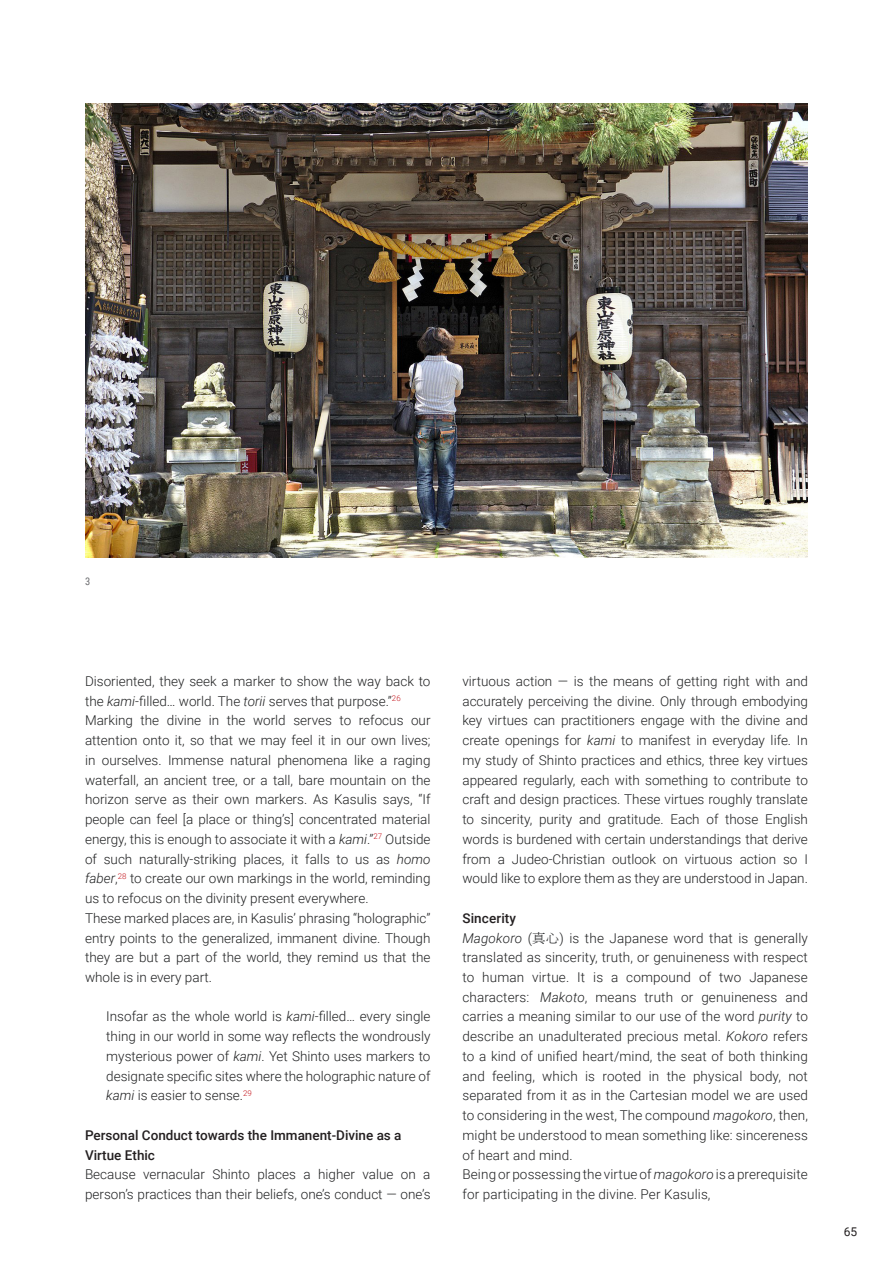
<style>
.page{position:relative;width:893px;height:1263px;background:#fff}
.page>*{position:absolute;margin:0;border:0;box-sizing:border-box;transform-origin:0 0}
.t1{font:300 13.5px/19.8px "Roboto";color:#202122;text-align:justify}
.t2{font:500 13.5px/19.8px "Roboto";color:#231f20}
.t3{font:12px "Roboto";color:#231f20}
.paper{font:10.5px "Roboto Condensed";color:#6c6d70}
.s1{font-style:italic}
.s2{font-family:"MS Mincho";font-weight:400}
.s3{font-family:"Gungsuh";font-weight:400}
</style>
<div class="page">
<img style="left:85px;top:103px;width:723px;height:454px">
<p class="paper" style="left:85px;top:574px;width:7px">3</p>
<p class="t1" style="left:85px;top:671px;width:347px">Disoriented, they seek a marker to show the way back to the <span class="s1">kami</span>-filled… world. The <span class="s1">torii</span> serves that purpose.”<sup>26</sup></p>
<p class="t1" style="left:85px;top:710px;width:347px">Marking the divine in the world serves to refocus our attention onto it, so that we may feel it in our own lives; in ourselves. Immense natural phenomena like a raging waterfall, an ancient tree, or a tall, bare mountain on the horizon serve as their own markers. As Kasulis says, “If people can feel [a place or thing’s] concentrated material energy, this is enough to associate it with a <span class="s1">kami</span>.”<sup>27</sup> Outside of such naturally-striking places, it falls to us as <span class="s1">homo faber</span>,<sup>28</sup> to create our own markings in the world, reminding us to refocus on the divinity present everywhere.</p>
<p class="t1" style="left:85px;top:907px;width:347px">These marked places are, in Kasulis’ phrasing “holographic” entry points to the generalized, immanent divine. Though they are but a part of the world, they remind us that the whole is in every part.</p>
<p class="t1" style="left:106px;top:1006px;width:326px">Insofar as the whole world is <span class="s1">kami</span>-filled… every single thing in our world in some way reflects the wondrously mysterious power of <span class="s1">kami</span>. Yet Shinto uses markers to designate specific sites where the holographic nature of <span class="s1">kami</span> is easier to sense.<sup>29</sup></p>
<p class="t2" style="left:85px;top:1125px;width:318px">Personal Conduct towards the Immanent-Divine as a<br>Virtue Ethic</p>
<p class="t1" style="left:85px;top:1164px;width:347px">Because vernacular Shinto places a higher value on a person’s practices than their beliefs, one’s conduct — one’s</p>
<p class="t1" style="left:462px;top:671px;width:347px">virtuous action — is the means of getting right with and accurately perceiving the divine. Only through embodying key virtues can practitioners engage with the divine and create openings for <span class="s1">kami</span> to manifest in everyday life. In my study of Shinto practices and ethics, three key virtues appeared regularly, each with something to contribute to craft and design practices. These virtues roughly translate to sincerity, purity and gratitude. Each of those English words is burdened with certain understandings that derive from a Judeo-Christian outlook on virtuous action so I would like to explore them as they are understood in Japan.</p>
<p class="t2" style="left:462px;top:907px;width:55px">Sincerity</p>
<p class="t1" style="left:462px;top:927px;width:347px"><span class="s1">Magokoro</span> (<span class="s2">真</span><span class="s3">心</span>) is the Japanese word that is generally translated as sincerity, truth, or genuineness with respect to human virtue. It is a compound of two Japanese characters: <span class="s1">Makoto</span>, means truth or genuineness and carries a meaning similar to our use of the word <span class="s1">purity</span> to describe an unadulterated precious metal. <span class="s1">Kokoro</span> refers to a kind of unified heart/mind, the seat of both thinking and feeling, which is rooted in the physical body, not separated from it as in the Cartesian model we are used to considering in the west, The compound <span class="s1">magokoro</span>, then, might be understood to mean something like: sincereness of heart and mind.</p>
<p class="t1" style="left:462px;top:1164px;width:347px">Being or possessing the virtue of <span class="s1">magokoro</span> is a prerequisite for participating in the divine. Per Kasulis,</p>
<p class="t3" style="left:844px;top:1223px;width:15px">65</p>
</div>
